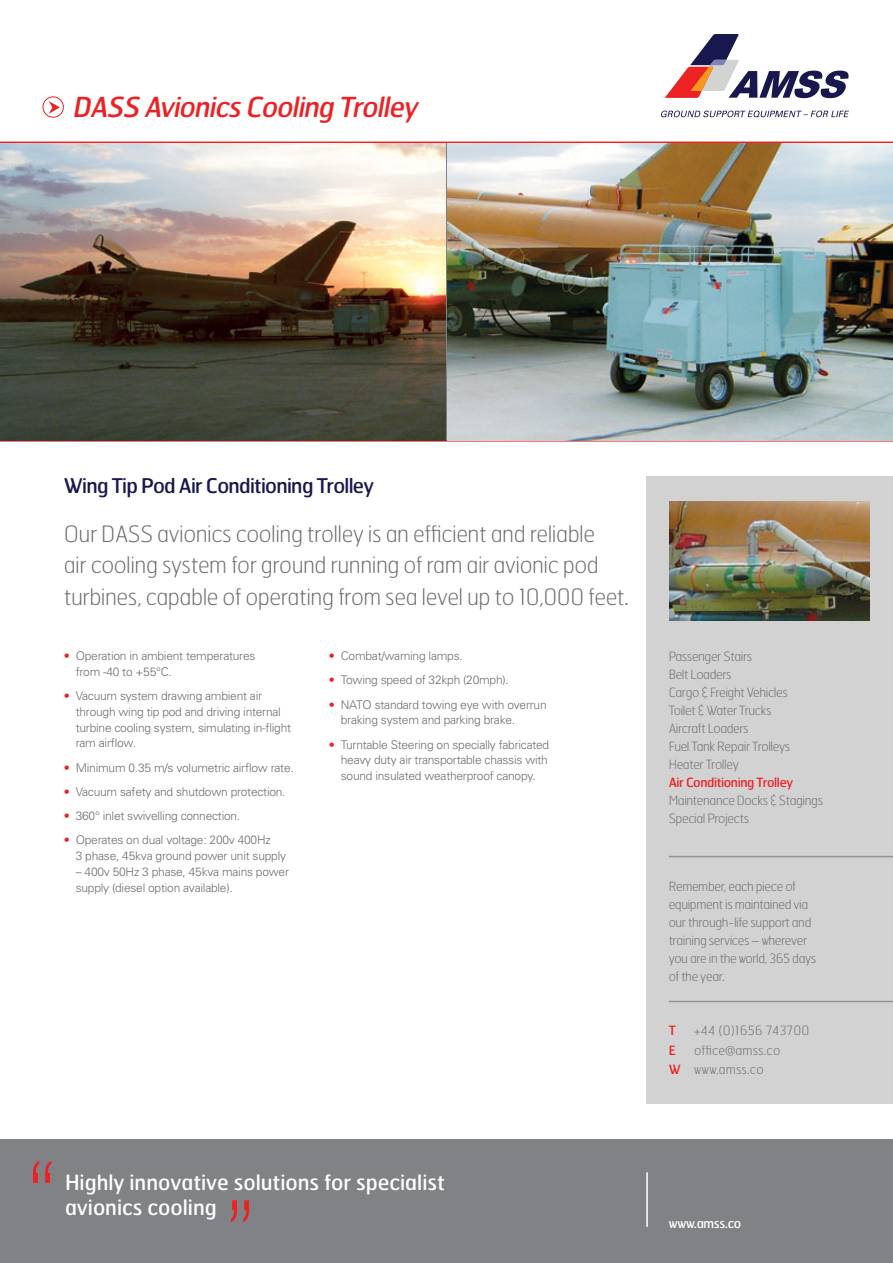
<style>
.page{position:relative;width:893px;height:1263px;background:#fff}
.page>*{position:absolute;margin:0;border:0;box-sizing:border-box;transform-origin:0 0}
.t1{font:100 95.7px "Helvetica Neue";color:#ed2124}
.t2{font:italic 27.6px "Hermes";color:#ed2124}
.t3{font:100 22.5px/31.5px "Hermes";letter-spacing:-.02em;color:#6d6e71}
.t4{font:21px/25.5px "Hermes";color:#fff}
.t5{font:20.25px "Hermes";letter-spacing:-.035em;color:#18174e}
.t6{font:100 12.75px/18px "Hermes";letter-spacing:-.03em;color:#6d6e71}
.t7{font:100 12.75px/19.5px "Hermes";letter-spacing:.01em;color:#6d6e71}
.t8{font:12.75px "Hermes";letter-spacing:-.03em;color:#ed2124}
.t9{font:12.75px "Hermes";letter-spacing:-.03em;color:#fff}
.t10{font:300 12px/15.8px "Univers";letter-spacing:-.02em;color:#6d6e71}
.s1{color:#ed2124}
.s2{font-weight:400;color:#ed2124}
</style>
<div class="page">
<div style="left:646px;top:476px;width:247px;height:628px;background:#d2d2d2"></div>
<div style="left:0;top:1140px;width:893px;height:123px;background:#808285"></div>
<svg style="left:49px;top:101px;width:11px;height:13px"></svg>
<div style="left:43px;top:96px;width:21px;height:22px;border:1px solid #ed2124;border-radius:50%"></div>
<hr style="left:0;top:142px;width:893px;height:1px;background:#ed2124">
<hr style="left:0;top:440px;width:893px;height:2px;background:#ed2124">
<hr style="left:669px;top:1001px;width:224px;height:1px;background:#939598">
<hr style="left:669px;top:856px;width:224px;height:1px;background:#939598">
<hr style="left:646px;top:1172px;width:2px;height:55px;background:#fff">
<svg style="left:665px;top:34px;width:184px;height:64px"></svg>
<svg style="left:661px;top:111px;width:188px;height:6px"></svg>
<img style="left:670px;top:502px;width:200px;height:119px">
<img style="left:447px;top:143px;width:446px;height:297px">
<img style="left:0;top:143px;width:446px;height:297px">
<hr style="left:446px;top:143px;width:1px;height:297px;background:#808285">
<h2 class="t2" style="left:72px;top:90px;width:353px">DASS AvionicsCooling Trolley</h2>
<h3 class="t5" style="left:64px;top:473px;width:312px">Wing Tip Pod Air Conditioning Trolley</h3>
<h3 class="t3" style="left:64px;top:517px;width:567px">Our DASS avionics cooling trolley is an efficient and reliable<br>air cooling system for ground running of ram air avionic pod turbines, capable of operating from sea level up to 10,000 feet.</h3>
<p class="t10" style="left:76px;top:648px;width:181px;text-indent:-12px"><span class="s1">•</span> Operation in ambient temperatures from -40 to +55°C.</p>
<p class="t10" style="left:76px;top:688px;width:217px;text-indent:-12px"><span class="s1">•</span> Vacuum system drawing ambient air through wing tip pod and driving internal turbine cooling system, simulating in-flight ram airflow.</p>
<p class="t10" style="left:64px;top:759px;width:232px"><span class="s1">•</span> Minimum 0.35 m/s volumetric airflow rate.</p>
<p class="t10" style="left:64px;top:784px;width:223px"><span class="s1">•</span> Vacuum safety and shutdown protection.</p>
<p class="t10" style="left:64px;top:808px;width:178px"><span class="s1">•</span> 360° inlet swivelling connection.</p>
<p class="t10" style="left:76px;top:832px;width:212px;text-indent:-12px"><span class="s1">•</span> Operates on dual voltage: 200v 400Hz<br>3 phase, 45kva ground power unit supply</p>
<p class="t10" style="left:76px;top:864px;width:215px">– 400v 50Hz 3 phase, 45kva mains power supply (diesel option available).</p>
<p class="t10" style="left:329px;top:648px;width:135px"><span class="s1">•</span> Combat/warning lamps.</p>
<p class="t10" style="left:329px;top:672px;width:182px"><span class="s1">•</span> Towing speed of 32kph (20mph).</p>
<p class="t10" style="left:341px;top:696px;width:207px;text-indent:-12px"><span class="s1">•</span> NATO standard towing eye with overrun braking system and parking brake.</p>
<p class="t10" style="left:341px;top:736px;width:210px;text-align:justify;text-indent:-12px"><span class="s1">•</span> Turntable Steering on specially fabricated heavy duty air transportable chassis with sound insulated weatherproof canopy.</p>
<h1 class="t1" style="left:27px;top:1122px;width:32px">“</h1>
<h3 class="t4" style="left:65px;top:1168px;width:381px">Highly innovative solutions for specialist avionics cooling</h3>
<h1 class="t1" style="left:225px;top:1162px;width:32px">”</h1>
<p class="t6" style="left:669px;top:647px;width:123px">Passenger Stairs<br>Belt Loaders<br>Cargo &amp; Freight Vehicles<br>Toilet &amp; Water Trucks<br>Aircraft Loaders<br>Fuel Tank Repair Trolleys<br>Heater Trolley</p>
<p class="t8" style="left:669px;top:774px;width:126px">Air Conditioning Trolley</p>
<p class="t6" style="left:669px;top:791px;width:156px">Maintenance Docks &amp; Stagings<br>Special Projects</p>
<p class="t6" style="left:669px;top:877px;width:149px">Remember, each piece of equipment is maintained via our through-life support and training services – wherever you are in the world, 365 days of the year.</p>
<p class="t8" style="left:669px;top:1022px;width:9px">T</p>
<p class="t7" style="left:694px;top:1021px;width:117px">+44 (0)1656 743700</p>
<p class="t8" style="left:669px;top:1042px;width:9px">E</p>
<p class="t7" style="left:669px;top:1040px;width:113px;text-indent:26px">office@amss.co<br><span class="s2">W</span> www.amss.co</p>
<p class="t9" style="left:669px;top:1215px;width:74px">www.amss.co</p>
</div>
